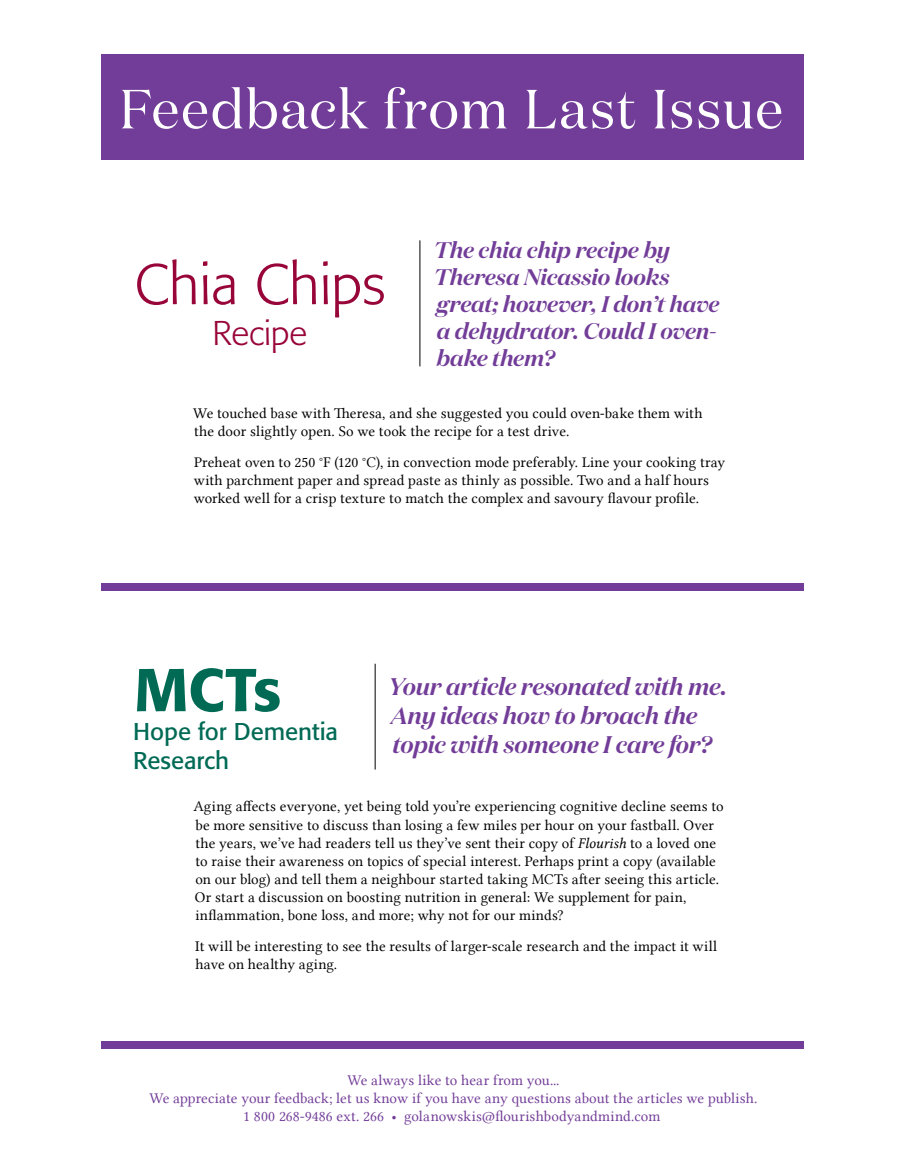
<style>
.page{position:relative;width:905px;height:1175px;background:#fff}
.page>*{position:absolute;margin:0;border:0;box-sizing:border-box;transform-origin:0 0}
.t1{font:500 59.7px "Formata";color:#006a55}
.t2{font:300 56.55px "Formata";color:#980539}
.t3{font:54.9px "Domaine Disp";letter-spacing:.025em;color:#fff}
.t4{font:300 33.9px "Formata";color:#980539}
.t5{font:italic 600 24px/28.8px "Domaine Disp";letter-spacing:-.01em;color:#723d98}
.t6{font:24px/28.8px "Formata";letter-spacing:-.005em;color:#006a55}
.t7{font:italic 600 22.5px/27px "Domaine Disp";letter-spacing:-.005em;color:#723d98}
.t8{font:15px/18px "Lin Libertine";letter-spacing:.005em;color:#000}
.t9{font:15px/18px "Lin Libertine";letter-spacing:.005em;color:#723d98;text-align:center}
.s1{font-family:"Lin Libertine I"}
</style>
<div class="page">
<div style="left:101px;top:54px;width:702px;height:106px;background:#723d98"></div>
<hr style="left:419px;top:240px;width:1px;height:126px;background:#000">
<div style="left:101px;top:584px;width:702px;height:7px;background:#723d98"></div>
<div style="left:101px;top:1041px;width:702px;height:7px;background:#723d98"></div>
<hr style="left:375px;top:663px;width:1px;height:106px;background:#000">
<h3 class="t3" style="left:119px;top:75px;width:665px">Feedback from Last Issue</h3>
<h2 class="t2" style="left:135px;top:251px;width:252px">Chia Chips</h2>
<h3 class="t4" style="left:212px;top:313px;width:96px">Recipe</h3>
<h3 class="t7" style="left:433px;top:236px;width:287px">The chia chip recipe by<br>Theresa Nicassio looks great; however, I don’t have a dehydrator. Could I oven&shy;bake them?</h3>
<p class="t8" style="left:193px;top:404px;width:511px">We touched base with Theresa, and she suggested you could oven-bake them with the door slightly open. So we took the recipe for a test drive.</p>
<p class="t8" style="left:194px;top:453px;width:533px">Preheat oven to 250 °F (120 °C), in convection mode preferably. Line your cooking tray with parchment paper and spread paste as thinly as possible. Two and a half hours worked well for a crisp texture to match the complex and savoury flavour profile.</p>
<h1 class="t1" style="left:134px;top:653px;width:149px">MCTs</h1>
<h3 class="t6" style="left:133px;top:717px;width:206px">Hope for Dementia<br>Research</h3>
<h3 class="t5" style="left:388px;top:672px;width:340px">Your article resonated with me.<br>Any ideas how to broach the topic with someone I care for?</h3>
<p class="t8" style="left:193px;top:797px;width:531px">Aging affects everyone, yet being told you’re experiencing cognitive decline seems to be more sensitive to discuss than losing a few miles per hour on your fastball. Over the years, we’ve had readers tell us they’ve sent their copy of <span class="s1">Flourish</span> to a loved one to raise their awareness on topics of special interest. Perhaps print a copy (available on our blog) and tell them a neighbour started taking MCTs after seeing this article.<br>Or start a discussion on boosting nutrition in general: We supplement for pain, inflammation, bone loss, and more; why not for our minds?</p>
<p class="t8" style="left:195px;top:937px;width:523px">It will be interesting to see the results of larger‑scale research and the impact it will have on healthy aging.</p>
<p class="t9" style="left:149px;top:1071px;width:609px">We always like to hear from you...<br>We appreciate your feedback; let us know if you have any questions about the articles we publish.<br>1 800 268-9486 ext. 266 • golanowskis@flourishbodyandmind.com</p>
</div>
